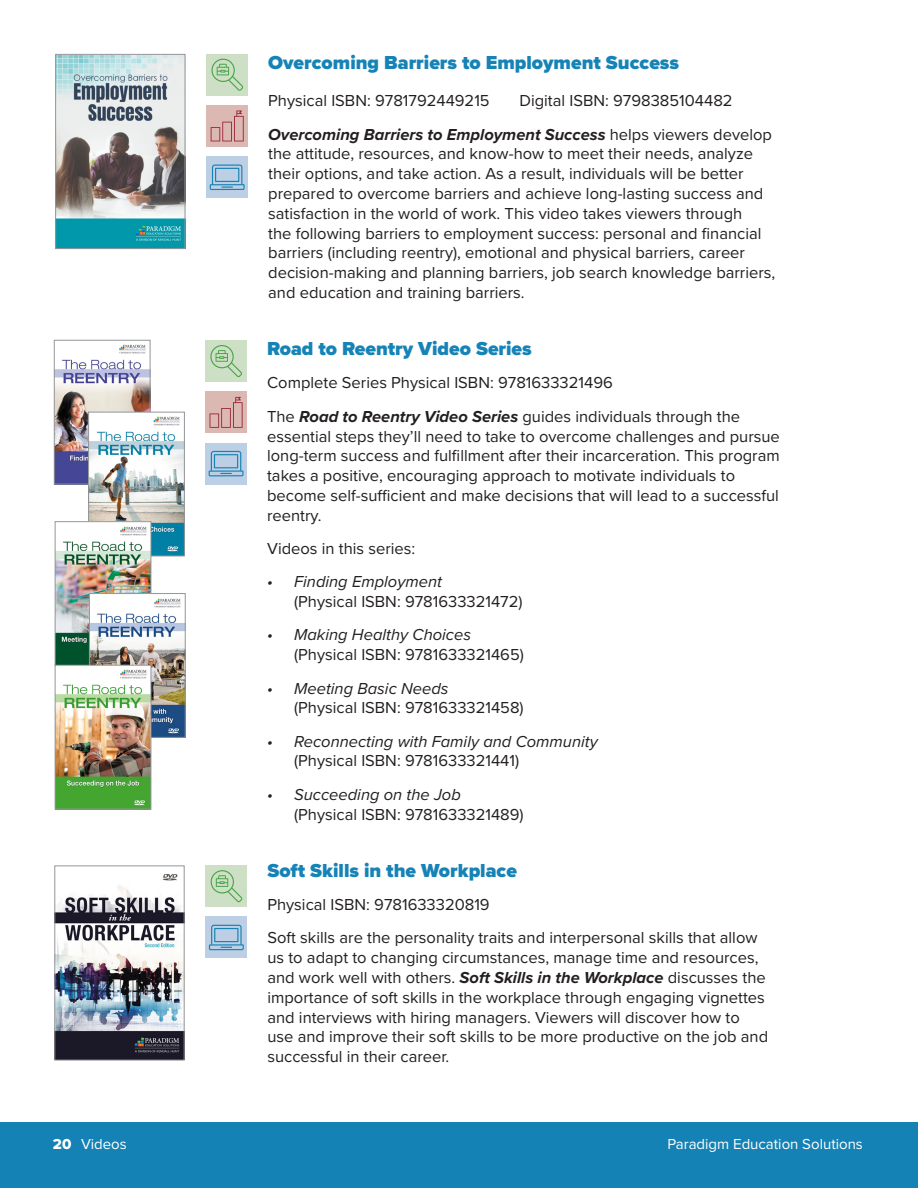
<style>
.page{position:relative;width:918px;height:1188px;background:#fff}
.page>*{position:absolute;margin:0;border:0;box-sizing:border-box;transform-origin:0 0}
.Heading_3{font:900 19.5px "Proxima Nova";color:#1683b7}
.Body_Copy{font:16.5px/19.8px "Proxima Nova";color:#231f20}
.t1{font:italic 16.5px/19.8px "Proxima Nova";color:#231f20}
.t2{font:15px "Proxima Nova";color:#fff}
.s1{font-weight:700;font-style:italic}
.s2{font-style:italic}
.s3{font-style:normal}
.s4{font-family:"Proxima Nova Extrabld"}
</style>
<div class="page">
<div style="left:206px;top:917px;width:41px;height:41px;background:#bccfe5"></div>
<svg style="left:209px;top:925px;width:35px;height:25px"></svg>
<div style="left:206px;top:866px;width:41px;height:41px;background:#cddfc5"></div>
<svg style="left:211px;top:870px;width:32px;height:32px"></svg>
<img style="left:56px;top:874px;width:127px;height:184px">
<div style="left:54px;top:866px;width:131px;height:194px;border:1px solid #939598"></div>
<img style="left:57px;top:56px;width:126px;height:191px">
<div style="left:55px;top:54px;width:130px;height:195px;border:1px solid #939598"></div>
<div style="left:206px;top:157px;width:42px;height:41px;background:#bccfe5"></div>
<svg style="left:210px;top:165px;width:35px;height:25px"></svg>
<div style="left:206px;top:105px;width:42px;height:42px;background:#dbb8b1"></div>
<svg style="left:211px;top:111px;width:33px;height:30px"></svg>
<div style="left:207px;top:54px;width:41px;height:41px;background:#cddfc5"></div>
<svg style="left:211px;top:59px;width:32px;height:32px"></svg>
<div style="left:205px;top:443px;width:42px;height:41px;background:#bccfe5"></div>
<svg style="left:209px;top:451px;width:35px;height:25px"></svg>
<div style="left:205px;top:392px;width:42px;height:41px;background:#dbb8b1"></div>
<svg style="left:210px;top:397px;width:33px;height:31px"></svg>
<div style="left:206px;top:340px;width:41px;height:42px;background:#cddfc5"></div>
<svg style="left:210px;top:345px;width:32px;height:32px"></svg>
<img style="left:56px;top:344px;width:92px;height:138px">
<div style="left:54px;top:340px;width:96px;height:144px;border:1px solid #939598"></div>
<img style="left:90px;top:414px;width:93px;height:140px">
<div style="left:88px;top:412px;width:97px;height:144px;border:1px solid #939598"></div>
<img style="left:57px;top:523px;width:92px;height:284px">
<div style="left:55px;top:521px;width:96px;height:145px;border:1px solid #939598"></div>
<img style="left:91px;top:595px;width:93px;height:141px">
<div style="left:89px;top:593px;width:97px;height:145px;border:1px solid #939598"></div>
<div style="left:55px;top:665px;width:96px;height:144px;border:1px solid #939598"></div>
<div style="left:0;top:1122px;width:918px;height:66px;background:#1482b4"></div>
<p class="Heading_3" style="left:268px;top:48px;width:412px">Overcoming Barriers to Employment Success</p>
<p class="Body_Copy" style="left:268px;top:90px;width:223px">Physical ISBN: 9781792449215</p>
<p class="Body_Copy" style="left:519px;top:90px;width:215px">Digital ISBN: 9798385104482</p>
<p class="Body_Copy" style="left:268px;top:123px;width:509px"><span class="s1">Overcoming Barriers to Employment Success</span> helps viewers develop the attitude, resources, and know-how to meet their needs, analyze their options, and take action. As a result, individuals will be better prepared to overcome barriers and achieve long-lasting success and satisfaction in the world of work. This video takes viewers through<br>the following barriers to employment success: personal and financial barriers (including reentry), emotional and physical barriers, career decision-making and planning barriers, job search knowledge barriers, and education and training barriers.</p>
<p class="Heading_3" style="left:267px;top:334px;width:266px">Road to Reentry Video Series</p>
<p class="Body_Copy" style="left:267px;top:372px;width:347px">Complete Series Physical ISBN: 9781633321496</p>
<p class="Body_Copy" style="left:267px;top:406px;width:514px">The <span class="s1">Road to Reentry Video Series</span> guides individuals through the essential steps they’ll need to take to overcome challenges and pursue long-term success and fulfillment after their incarceration. This program takes a positive, encouraging approach to motivate individuals to become self-sufficient and make decisions that will lead to a successful reentry.</p>
<p class="Body_Copy" style="left:267px;top:538px;width:150px">Videos in this series:</p>
<p class="Body_Copy" style="left:294px;top:571px;width:230px;text-indent:-27px"><span class="s2">• Finding Employment<br></span>(Physical ISBN: 9781633321472)</p>
<p class="Body_Copy" style="left:294px;top:624px;width:231px;text-indent:-27px"><span class="s2">• Making Healthy Choices </span>(Physical ISBN: 9781633321465)</p>
<p class="Body_Copy" style="left:294px;top:677px;width:231px;text-indent:-27px"><span class="s2">• Meeting Basic Needs<br></span>(Physical ISBN: 9781633321458)</p>
<p class="t1" style="left:294px;top:731px;width:305px;text-indent:-27px">• Reconnecting with Family and Community <span class="s3">(Physical ISBN: 9781633321441)</span></p>
<p class="Body_Copy" style="left:294px;top:784px;width:231px;text-indent:-27px"><span class="s2">• Succeeding on the Job </span>(Physical ISBN: 9781633321489)</p>
<p class="Heading_3" style="left:267px;top:856px;width:251px">Soft Skills in the Workplace</p>
<p class="Body_Copy" style="left:267px;top:894px;width:224px">Physical ISBN: 9781633320819</p>
<p class="Body_Copy" style="left:267px;top:927px;width:502px">Soft skills are the personality traits and interpersonal skills that allow us to adapt to changing circumstances, manage time and resources, and work well with others. <span class="s1">Soft Skills in the Workplace</span> discusses the importance of soft skills in the workplace through engaging vignettes and interviews with hiring managers. Viewers will discover how to use and improve their soft skills to be more productive on the job and successful in their career.</p>
<p class="t2" style="left:53px;top:1133px;width:75px"><span class="s4">20</span> Videos</p>
<p class="t2" style="left:667px;top:1133px;width:197px">Paradigm Education Solutions</p>
</div>
